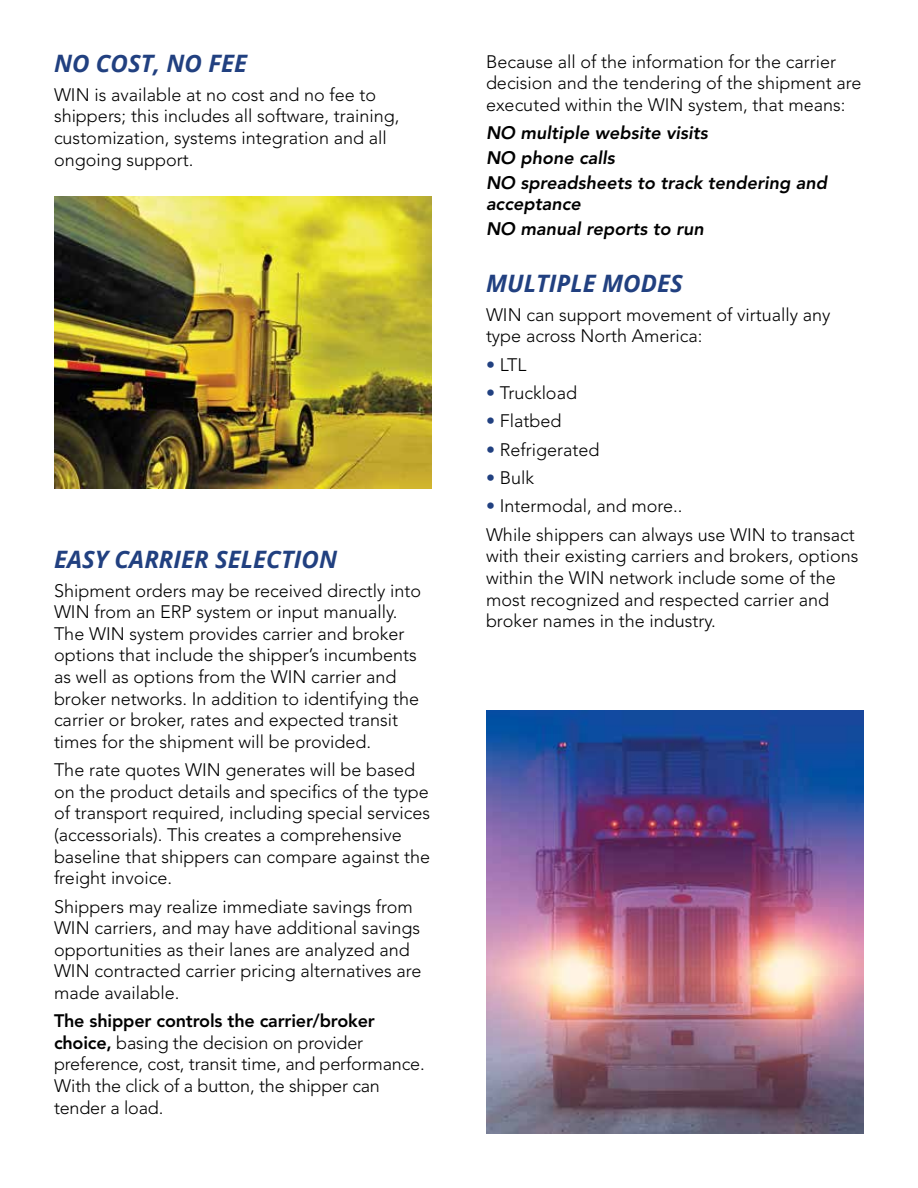
<style>
.page{position:relative;width:918px;height:1188px;background:#fff}
.page>*{position:absolute;margin:0;border:0;box-sizing:border-box;transform-origin:0 0}
.t1{font:italic 700 24px "Open Sans";color:#214080}
.t2{font:300 18px/21.6px "Avenir LT Std";color:#000}
.t3{font:italic 800 18px/24.9px "Avenir LT Std";color:#000}
.s1{font-weight:800}
.s2{color:#214080}
</style>
<div class="page">
<img style="left:486px;top:710px;width:378px;height:424px">
<img style="left:54px;top:197px;width:378px;height:291px">
<h1 class="t1" style="left:54px;top:47px;width:195px">NO COST, NO FEE</h1>
<p class="t2" style="left:54px;top:84px;width:347px">WIN is available at no cost and no fee to shippers; this includes all software, training, customization, systems integration and all ongoing support.</p>
<h1 class="t1" style="left:54px;top:543px;width:285px">EASY CARRIER SELECTION</h1>
<p class="t2" style="left:54px;top:580px;width:369px">Shipment orders may be received directly into WIN from an ERP system or input manually.<br>The WIN system provides carrier and broker options that include the shipper’s incumbents as well as options from the WIN carrier and broker networks. In addition to identifying the carrier or broker, rates and expected transit times for the shipment will be provided.</p>
<p class="t2" style="left:54px;top:759px;width:378px">The rate quotes WIN generates will be based on the product details and specifics of the type of transport required, including special services (accessorials). This creates a comprehensive baseline that shippers can compare against the freight invoice.</p>
<p class="t2" style="left:54px;top:896px;width:369px">Shippers may realize immediate savings from WIN carriers, and may have additional savings opportunities as their lanes are analyzed and WIN contracted carrier pricing alternatives are made available.</p>
<p class="t2" style="left:54px;top:1010px;width:372px"><span class="s1">The shipper controls the carrier/broker choice,</span> basing the decision on provider preference, cost, transit time, and performance.<br>With the click of a button, the shipper can tender a load.</p>
<p class="t2" style="left:486px;top:51px;width:377px">Because all of the information for the carrier decision and the tendering of the shipment are executed within the WIN system, that means:</p>
<p class="t3" style="left:486px;top:121px;width:343px">NO multiple website visits<br>NO phone calls<br>NO spreadsheets to track tendering and</p>
<p class="t3" style="left:486px;top:192px;width:219px">acceptance<br>NO manual reports to run</p>
<h1 class="t1" style="left:486px;top:267px;width:198px">MULTIPLE MODES</h1>
<p class="t2" style="left:486px;top:304px;width:346px">WIN can support movement of virtually any type across North America:</p>
<p class="t2" style="left:486px;top:354px;width:42px"><span class="s2">•</span> LTL</p>
<p class="t2" style="left:486px;top:382px;width:93px"><span class="s2">•</span> Truckload</p>
<p class="t2" style="left:486px;top:410px;width:77px"><span class="s2">•</span> Flatbed</p>
<p class="t2" style="left:486px;top:439px;width:115px"><span class="s2">•</span> Refrigerated</p>
<p class="t2" style="left:486px;top:467px;width:50px"><span class="s2">•</span> Bulk</p>
<p class="t2" style="left:486px;top:492px;width:370px;line-height:28.3px"><span class="s2">•</span> Intermodal, and more..<br>While shippers can always use WIN to transact</p>
<p class="t2" style="left:486px;top:545px;width:374px">with their existing carriers and brokers, options within the WIN network include some of the most recognized and respected carrier and broker names in the industry.</p>
</div>
